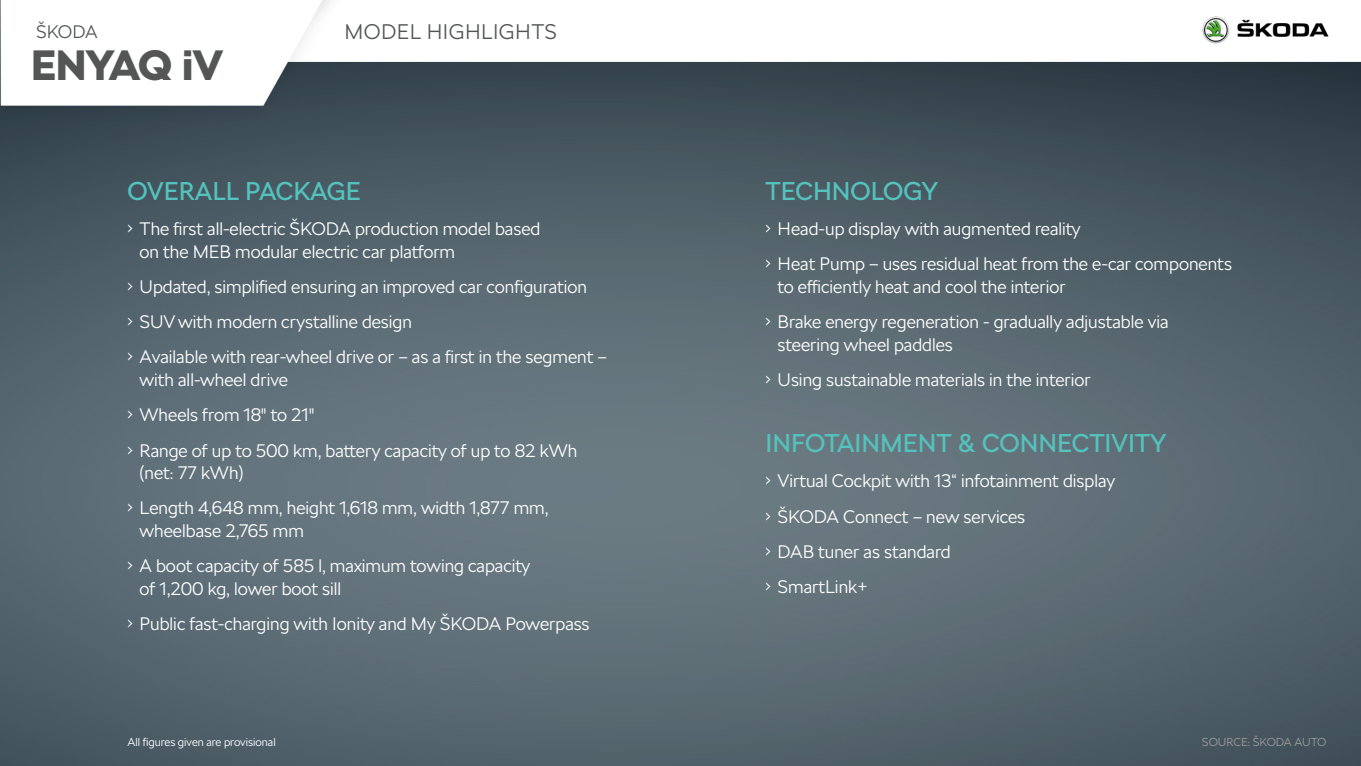
<style>
.page{position:relative;width:1361px;height:766px;background:#fff}
.page>*{position:absolute;margin:0;border:0;box-sizing:border-box;transform-origin:0 0}
.t1{font:900 42px "SKODA Next";color:#545555}
.t2{font:25.5px "SKODA Next";color:#54c2bd}
.t3{font:300 21px "SKODA Next";letter-spacing:.02em;color:#545555}
.t4{font:300 18px/22.5px "SKODA Next";color:#fff}
.t5{font:300 18px "SKODA Next";letter-spacing:-.01em;color:#545555}
.t6{font:300 11.4px "SKODA Next";color:#fff}
.t7{font:300 11.4px "SKODA Next";color:#9d9d9d}
</style>
<div class="page">
<img style="left:0;top:0;width:1361px;height:765px">
<p class="t5" style="left:36px;top:21px;width:63px">ŠKODA</p>
<p class="t1" style="left:31px;top:40px;width:192px">ENYAQ iV</p>
<p class="t3" style="left:344px;top:20px;width:214px">MODEL HIGHLIGHTS</p>
<p class="t2" style="left:128px;top:176px;width:235px">OVERALL PACKAGE</p>
<p class="t4" style="left:140px;top:218px;width:402px;text-indent:-12px">• The first all-electric ŠKODA production model based on the MEB modular electric car platform</p>
<p class="t4" style="left:128px;top:275px;width:461px">• Updated, simplified ensuring an improved car configuration</p>
<p class="t4" style="left:128px;top:311px;width:286px">• SUV with modern crystalline design</p>
<p class="t4" style="left:140px;top:346px;width:469px;text-indent:-12px">• Available with rear-wheel drive or – as a first in the segment – with all-wheel drive</p>
<p class="t4" style="left:128px;top:404px;width:188px">• Wheels from 18" to 21"</p>
<p class="t4" style="left:140px;top:439px;width:439px;text-indent:-12px">• Range of up to 500 km, battery capacity of up to 82 kWh (net: 77 kWh)</p>
<p class="t4" style="left:140px;top:497px;width:410px;text-indent:-12px">• Length 4,648 mm, height 1,618 mm, width 1,877 mm, wheelbase 2,765 mm</p>
<p class="t4" style="left:140px;top:554px;width:392px;text-indent:-12px">• A boot capacity of 585 l, maximum towing capacity of 1,200 kg, lower boot sill</p>
<p class="t4" style="left:128px;top:612px;width:463px">• Public fast-charging with Ionity and My ŠKODA Powerpass</p>
<p class="t2" style="left:765px;top:176px;width:174px">TECHNOLOGY</p>
<p class="t4" style="left:765px;top:218px;width:317px">• Head-up display with augmented reality</p>
<p class="t4" style="left:777px;top:253px;width:456px;text-indent:-12px">• Heat Pump – uses residual heat from the e-car components to efficiently heat and cool the interior</p>
<p class="t4" style="left:777px;top:311px;width:392px;text-indent:-12px">• Brake energy regeneration - gradually adjustable via steering wheel paddles</p>
<p class="t4" style="left:765px;top:368px;width:327px">• Using sustainable materials in the interior</p>
<p class="t2" style="left:765px;top:428px;width:402px">INFOTAINMENT &amp; CONNECTIVITY</p>
<p class="t4" style="left:765px;top:470px;width:351px">• Virtual Cockpit with 13“ infotainment display</p>
<p class="t4" style="left:765px;top:505px;width:261px">• ŠKODA Connect – new services</p>
<p class="t4" style="left:765px;top:540px;width:187px">• DAB tuner as standard</p>
<p class="t4" style="left:765px;top:575px;width:104px">• SmartLink+</p>
<p class="t6" style="left:128px;top:734px;width:150px">All figures given are provisional</p>
<p class="t7" style="left:1202px;top:734px;width:126px">SOURCE: ŠKODA AUTO</p>
</div>
